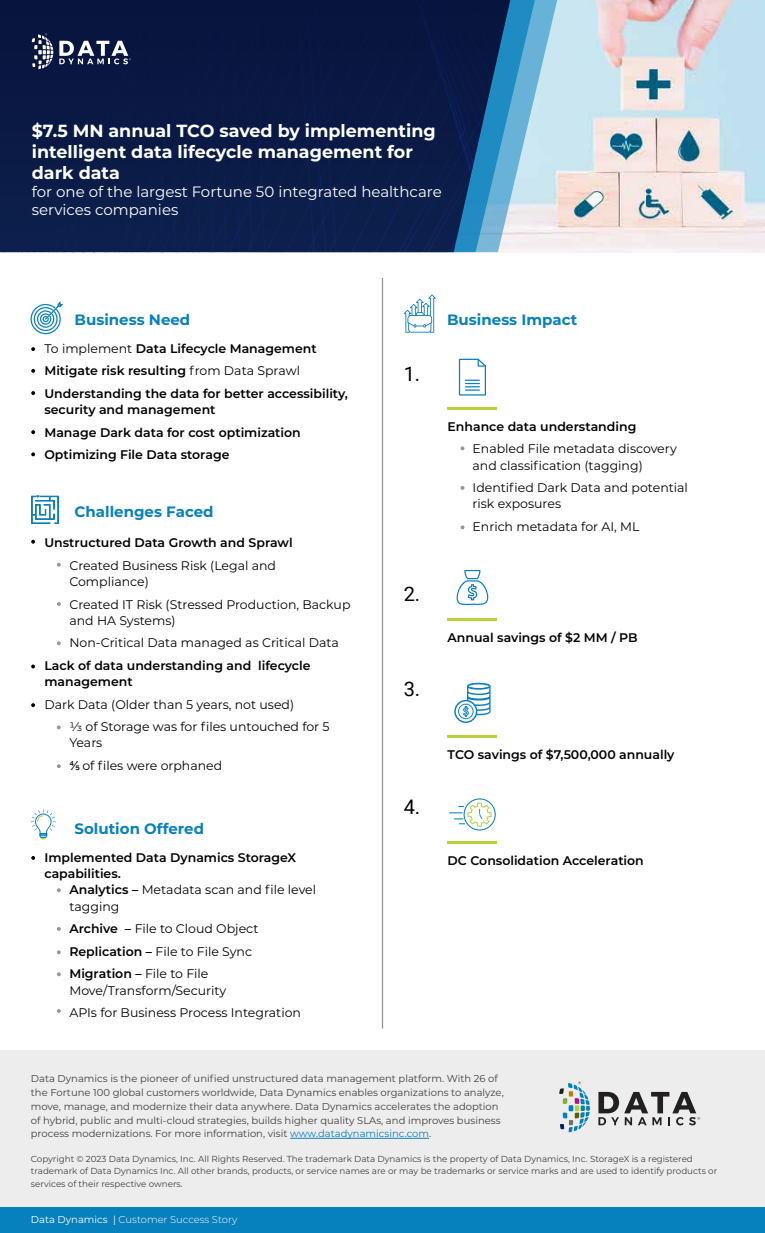
<style>
.page{position:relative;width:765px;height:1233px;background:#fff}
.page>*{position:absolute;margin:0;border:0;box-sizing:border-box;transform-origin:0 0}
.t1{font:20px "Roboto";color:#000}
.t2{font:700 17.5px/21px "Montserrat";color:#fff}
.t3{font:15px/18px "Montserrat";color:#fff}
.t4{font:700 15px "Montserrat";color:#0780be}
.t5{font:12.5px/16.2px "Montserrat";color:#000}
.t6{font:600 12.5px/22.5px "Montserrat";color:#000}
.t7{font:10px/13.8px "Montserrat";color:#414042}
.t8{font:300 10px "Montserrat";color:#fff}
.t9{font:8.75px/12.5px "Montserrat";color:#414042}
.s1{font-weight:400}
.s2{font-family:"Microsoft Sans Serif"}
.s3{font-weight:600}
.s4{color:#0780be}
</style>
<div class="page">
<img style="left:557px;top:0;width:208px;height:252px">
<svg style="left:535px;top:0;width:22px;height:252px;background:#bfddeb"></svg>
<svg style="left:510px;top:0;width:25px;height:252px;background:#88c0dd"></svg>
<svg style="left:0;top:0;width:510px;height:252px;background:#0e224d"></svg>
<div style="left:0;top:1205px;width:765px;height:27px;background:#0780be"></div>
<div style="left:0;top:1049px;width:765px;height:156px;background:#ededed"></div>
<hr style="left:290px;top:1137px;width:139px;height:1px;background:#0780be">
<svg style="left:598px;top:1091px;width:102px;height:34px"></svg>
<svg style="left:559px;top:1081px;width:31px;height:50px"></svg>
<svg style="left:404px;top:294px;width:32px;height:38px"></svg>
<svg style="left:31px;top:495px;width:28px;height:28px"></svg>
<svg style="left:31px;top:809px;width:25px;height:31px"></svg>
<svg style="left:30px;top:301px;width:34px;height:34px"></svg>
<svg style="left:31px;top:369px;width:4px;height:3px"></svg>
<svg style="left:31px;top:391px;width:4px;height:4px"></svg>
<svg style="left:31px;top:430px;width:4px;height:4px"></svg>
<svg style="left:31px;top:452px;width:4px;height:4px"></svg>
<svg style="left:31px;top:347px;width:4px;height:4px"></svg>
<svg style="left:57px;top:562px;width:4px;height:4px"></svg>
<svg style="left:57px;top:602px;width:4px;height:3px"></svg>
<svg style="left:57px;top:641px;width:4px;height:4px"></svg>
<svg style="left:57px;top:725px;width:4px;height:4px"></svg>
<svg style="left:57px;top:764px;width:4px;height:4px"></svg>
<svg style="left:31px;top:539px;width:4px;height:4px"></svg>
<svg style="left:31px;top:664px;width:4px;height:4px"></svg>
<svg style="left:31px;top:703px;width:4px;height:4px"></svg>
<svg style="left:31px;top:856px;width:4px;height:3px"></svg>
<hr style="left:382px;top:278px;width:1px;height:750px;background:#939598">
<svg style="left:57px;top:927px;width:4px;height:3px"></svg>
<svg style="left:57px;top:950px;width:4px;height:4px"></svg>
<hr style="left:448px;top:407px;width:49px;height:2px;background:#b5d336">
<svg style="left:461px;top:446px;width:3px;height:4px"></svg>
<svg style="left:461px;top:525px;width:3px;height:4px"></svg>
<svg style="left:458px;top:358px;width:28px;height:38px"></svg>
<hr style="left:448px;top:618px;width:49px;height:2px;background:#b5d336">
<svg style="left:457px;top:570px;width:31px;height:35px"></svg>
<hr style="left:448px;top:735px;width:49px;height:2px;background:#b5d336">
<svg style="left:454px;top:682px;width:37px;height:40px"></svg>
<hr style="left:448px;top:841px;width:49px;height:2px;background:#b5d336">
<svg style="left:449px;top:798px;width:47px;height:32px"></svg>
<h2 class="t2" style="left:32px;top:120px;width:406px">$7.5 MN annual TCO saved by implementing intelligent data lifecycle management for dark data</h2>
<p class="t3" style="left:32px;top:182px;width:411px">for one of the largest Fortune 50 integrated healthcare services companies</p>
<p class="t4" style="left:75px;top:308px;width:117px">Business Need</p>
<p class="t4" style="left:447px;top:308px;width:132px">Business Impact</p>
<p class="t6" style="left:44px;top:336px;width:305px"><span class="s1">To implement</span> Data Lifecycle Management<br>Mitigate risk resulting <span class="s1">from Data Sprawl<br></span>Understanding the data for better accessibility,</p>
<p class="t6" style="left:44px;top:397px;width:258px">security and management<br>Manage Dark data for cost optimization<br>Optimizing File Data storage</p>
<p class="t4" style="left:75px;top:500px;width:141px">Challenges Faced</p>
<p class="t6" style="left:44px;top:531px;width:250px">Unstructured Data Growth and Sprawl</p>
<p class="t5" style="left:69px;top:556px;width:208px">Created Business Risk (Legal and<br>Compliance)</p>
<p class="t5" style="left:69px;top:595px;width:283px">Created IT Risk (Stressed Production, Backup and HA Systems)</p>
<p class="t5" style="left:69px;top:634px;width:271px">Non-Critical Data managed as Critical Data</p>
<p class="t6" style="left:44px;top:656px;width:268px;line-height:16.2px">Lack of data understanding and lifecycle management</p>
<p class="t5" style="left:69px;top:692px;width:262px;line-height:22.5px;text-indent:-25px">Dark Data (Older than 5 years, not used)<br>⅓ of Storage was for files untouched for 5</p>
<p class="t5" style="left:69px;top:731px;width:154px;line-height:22.5px">Years<br><span class="s2">⅘</span> of files were orphaned</p>
<p class="t4" style="left:75px;top:817px;width:131px">Solution Offered</p>
<p class="t6" style="left:44px;top:848px;width:253px;line-height:16.2px">Implemented Data Dynamics StorageX capabilities.</p>
<p class="t5" style="left:69px;top:881px;width:248px"><span class="s3">Analytics –</span> Metadata scan and file level tagging</p>
<p class="t5" style="left:69px;top:916px;width:191px;line-height:22.5px"><span class="s3">Archive –</span> File to Cloud Object<br><span class="s3">Replication –</span> File to File Sync<br><span class="s3">Migration –</span> File to File</p>
<p class="t5" style="left:69px;top:978px;width:233px;line-height:22.5px">Move/Transform/Security<br>APIs for Business Process Integration</p>
<h1 class="t1" style="left:404px;top:359px;width:18px">1.</h1>
<h1 class="t1" style="left:404px;top:580px;width:18px">2.</h1>
<h1 class="t1" style="left:404px;top:675px;width:18px">3.</h1>
<h1 class="t1" style="left:404px;top:792px;width:18px">4.</h1>
<p class="t6" style="left:448px;top:414px;width:190px">Enhance data understanding</p>
<p class="t5" style="left:473px;top:440px;width:206px">Enabled File metadata discovery and classification (tagging)</p>
<p class="t5" style="left:473px;top:479px;width:217px">Identified Dark Data and potential risk exposures</p>
<p class="t5" style="left:473px;top:518px;width:168px">Enrich metadata for AI, ML</p>
<p class="t6" style="left:448px;top:626px;width:192px">Annual savings of $2 MM / PB</p>
<p class="t6" style="left:448px;top:742px;width:228px">TCO savings of $7,500,000 annually</p>
<p class="t6" style="left:448px;top:848px;width:198px">DC Consolidation Acceleration</p>
<p class="t7" style="left:31px;top:1071px;width:474px">Data Dynamics is the pioneer of unified unstructured data management platform. With 26 of the Fortune 100 global customers worldwide, Data Dynamics enables organizations to analyze, move, manage, and modernize their data anywhere. Data Dynamics accelerates the adoption of hybrid, public and multi-cloud strategies, builds higher quality SLAs, and improves business process modernizations. For more information, visit <span class="s4">www.datadynamicsinc.com</span>.</p>
<p class="t9" style="left:31px;top:1151px;width:688px">Copyright © 2023 Data Dynamics, Inc. All Rights Reserved. The trademark Data Dynamics is the property of Data Dynamics, Inc. StorageX is a registered trademark of Data Dynamics Inc. All other brands, products, or service names are or may be trademarks or service marks and are used to identify products or services of their respective owners.</p>
<p class="t8" style="left:31px;top:1212px;width:208px"><span class="s1">Data Dynamics |</span> Customer Success Story</p>
</div>
